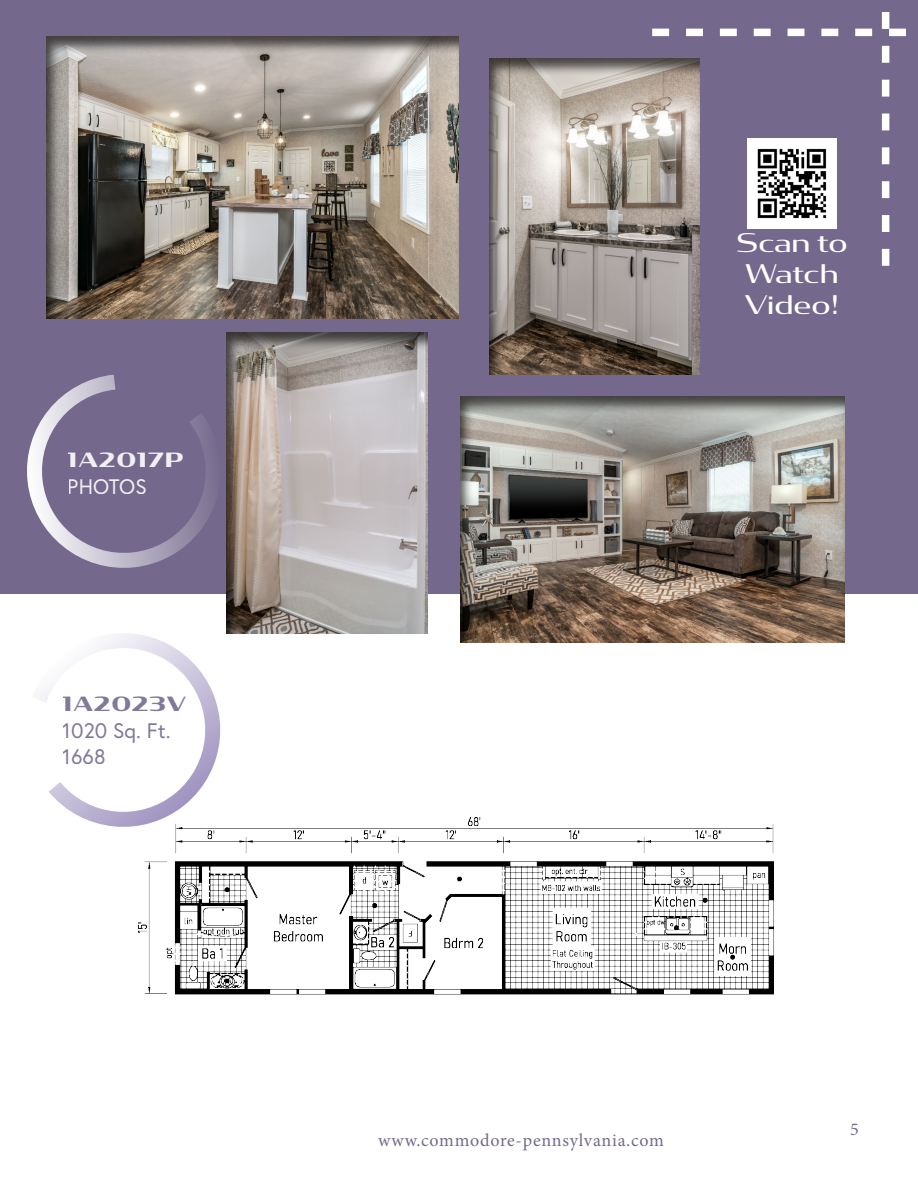
<style>
.page{position:relative;width:918px;height:1188px;background:#fff}
.page>*{position:absolute;margin:0;border:0;box-sizing:border-box;transform-origin:0 0}
.t1{font:25.5px/30.6px "Condor Wide";letter-spacing:-.005em;color:#fff}
.t2{font:21px/26.1px "Europa";color:#74698c}
.t3{font:21px "Europa";color:#fff}
.t4{font:700 19.5px "Condor Wide";letter-spacing:.04em;color:#74698c}
.t5{font:700 19.5px "Condor Wide";letter-spacing:.04em;color:#fff}
.t6{font:18px "Minion Pro";letter-spacing:.04em;color:#74698c}
</style>
<div class="page">
<div style="left:0;top:0;width:918px;height:594px;background:#74698c"></div>
<svg style="left:652px;top:12px;width:254px;height:254px"></svg>
<img style="left:138px;top:817px;width:636px;height:178px">
<svg style="left:37px;top:614px;width:202px;height:216px"></svg>
<div style="left:47px;top:36px;width:412px;height:284px;background:#231f20;opacity:.75"></div>
<div style="left:459px;top:397px;width:386px;height:247px;background:#231f20;opacity:.75"></div>
<div style="left:488px;top:58px;width:213px;height:318px;background:#231f20;opacity:.75"></div>
<div style="left:227px;top:331px;width:201px;height:303px;background:#231f20;opacity:.75"></div>
<img style="left:747px;top:139px;width:90px;height:89px">
<svg style="left:27px;top:374px;width:186px;height:194px"></svg>
<p class="t5" style="left:68px;top:447px;width:117px">1A2017P</p>
<p class="t3" style="left:68px;top:473px;width:80px">PHOTOS</p>
<p class="t4" style="left:63px;top:691px;width:125px">1A2023V</p>
<p class="t2" style="left:63px;top:717px;width:109px">1020 Sq. Ft.<br>1668</p>
<p class="t1" style="left:737px;top:227px;width:112px">Scan to</p>
<p class="t1" style="left:745px;top:258px;width:96px">Watch<br>Video!</p>
<p class="t6" style="left:378px;top:1128px;width:287px">www.commodore-pennsylvania.com</p>
<p class="t6" style="left:850px;top:1117px;width:10px">5</p>
</div>
